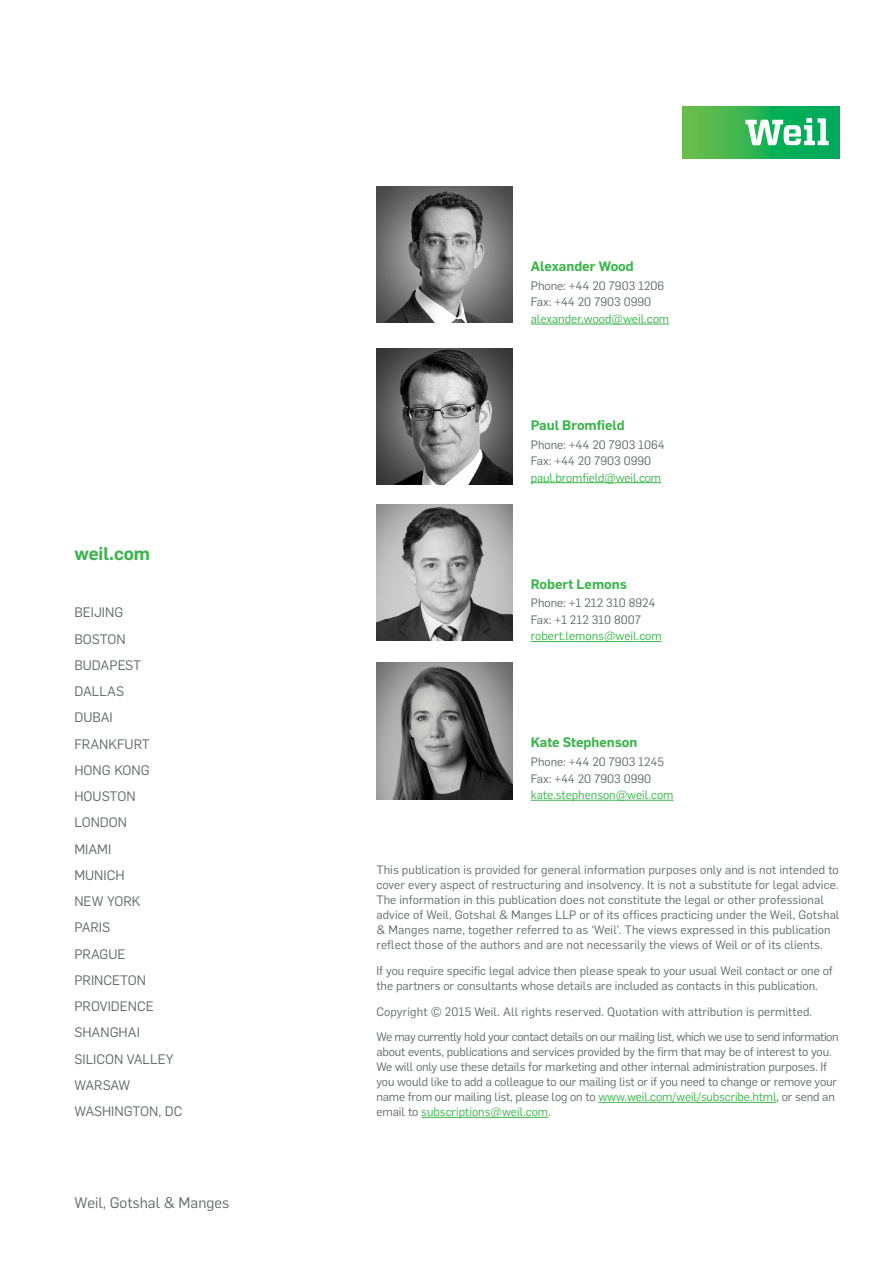
<style>
.page{position:relative;width:893px;height:1263px;background:#fff}
.page>*{position:absolute;margin:0;border:0;box-sizing:border-box;transform-origin:0 0}
.t1{font:600 18px "Flama";color:#39b54a}
.t2{font:15px "Flama";color:#65696e}
.t3{font:13.5px/26.2px "Flama";color:#65696e}
.t4{font:600 13.5px "Flama";color:#39b54a}
.t5{font:12px/15px "Flama";color:#65696e}
.t6{font:12px/25.7px "Flama";letter-spacing:-.03em;color:#65696e}
.t7{font:12px "Flama";color:#39b54a}
.s1{color:#39b54a}
</style>
<div class="page">
<svg style="left:682px;top:106px;width:157px;height:53px"></svg>
<svg style="left:745px;top:118px;width:84px;height:27px"></svg>
<img style="left:376px;top:348px;width:136px;height:136px">
<hr style="left:531px;top:482px;width:130px;height:1px;background:#39b54a">
<img style="left:376px;top:663px;width:136px;height:136px">
<hr style="left:531px;top:800px;width:142px;height:1px;background:#39b54a">
<img style="left:376px;top:504px;width:136px;height:136px">
<hr style="left:531px;top:641px;width:131px;height:1px;background:#39b54a">
<img style="left:376px;top:187px;width:136px;height:136px">
<hr style="left:531px;top:324px;width:138px;height:1px;background:#39b54a">
<hr style="left:598px;top:1102px;width:178px;height:1px;background:#39b54a">
<hr style="left:421px;top:1117px;width:127px;height:1px;background:#39b54a">
<h1 class="t1" style="left:74px;top:540px;width:77px">weil.com</h1>
<p class="t3" style="left:74px;top:598px;width:109px">BEIJING<br>BOSTON<br>BUDAPEST<br>DALLAS<br>DUBAI<br>FRANKFURT<br>HONG KONG<br>HOUSTON<br>LONDON<br>MIAMI<br>MUNICH<br>NEW YORK<br>PARIS<br>PRAGUE<br>PRINCETON<br>PROVIDENCE<br>SHANGHAI<br>SILICON VALLEY<br>WARSAW<br>WASHINGTON, DC</p>
<p class="t2" style="left:74px;top:1192px;width:156px">Weil, Gotshal &amp; Manges</p>
<p class="t4" style="left:531px;top:257px;width:105px">Alexander Wood</p>
<p class="t5" style="left:531px;top:277px;width:135px;line-height:16.5px">Phone: +44 20 7903 1206<br>Fax: +44 20 7903 0990</p>
<p class="t7" style="left:531px;top:310px;width:140px">alexander.wood@weil.com</p>
<p class="t4" style="left:531px;top:415px;width:95px">Paul Bromfield</p>
<p class="t5" style="left:531px;top:435px;width:136px;line-height:16.5px">Phone: +44 20 7903 1064<br>Fax: +44 20 7903 0990</p>
<p class="t7" style="left:531px;top:469px;width:132px">paul.bromfield@weil.com</p>
<p class="t4" style="left:531px;top:574px;width:98px">Robert Lemons</p>
<p class="t5" style="left:531px;top:594px;width:126px;line-height:16.5px">Phone: +1 212 310 8924<br>Fax: +1 212 310 8007</p>
<p class="t7" style="left:531px;top:628px;width:133px">robert.lemons@weil.com</p>
<p class="t4" style="left:531px;top:733px;width:108px">Kate Stephenson</p>
<p class="t5" style="left:531px;top:753px;width:135px;line-height:16.5px">Phone: +44 20 7903 1245<br>Fax: +44 20 7903 0990</p>
<p class="t7" style="left:531px;top:786px;width:144px">kate.stephenson@weil.com</p>
<p class="t5" style="left:376px;top:862px;width:465px">This publication is provided for general information purposes only and is not intended to cover every aspect of restructuring and insolvency. It is not a substitute for legal advice.<br>The information in this publication does not constitute the legal or other professional advice of Weil, Gotshal &amp; Manges LLP or of its offices practicing under the Weil, Gotshal &amp; Manges name, together referred to as ‘Weil’. The views expressed in this publication reflect those of the authors and are not necessarily the views of Weil or of its clients.</p>
<p class="t5" style="left:376px;top:962px;width:458px">If you require specific legal advice then please speak to your usual Weil contact or one of the partners or consultants whose details are included as contacts in this publication.</p>
<p class="t6" style="left:376px;top:998px;width:464px">Copyright © 2015 Weil. All rights reserved. Quotation with attribution is permitted.<br>We may currently hold your contact details on our mailing list, which we use to send information</p>
<p class="t5" style="left:376px;top:1044px;width:462px">about events, publications and services provided by the firm that may be of interest to you.<br>We will only use these details for marketing and other internal administration purposes. If you would like to add a colleague to our mailing list or if you need to change or remove your name from our mailing list, please log on to <span class="s1">www.weil.com/weil/subscribe.html</span>, or send an email to <span class="s1">subscriptions@weil.com</span>.</p>
</div>
